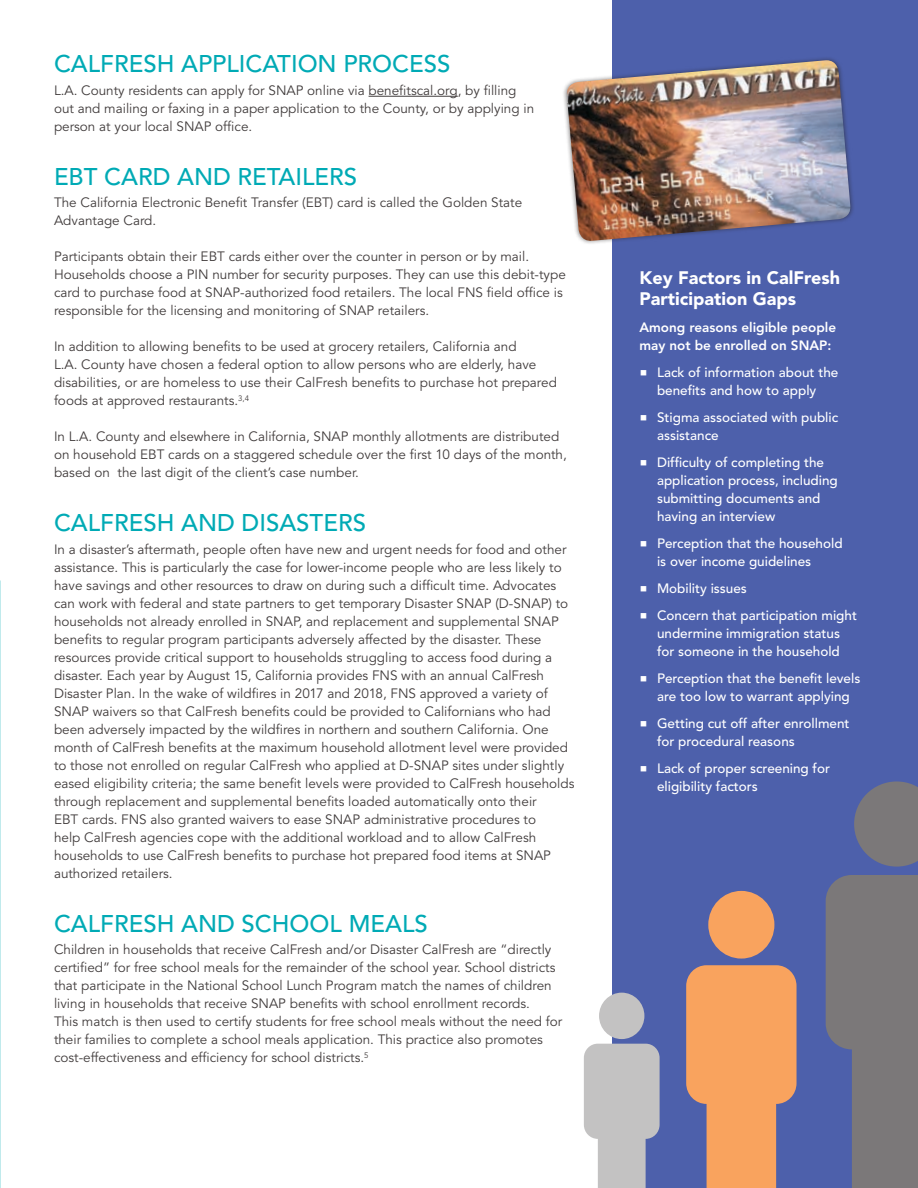
<style>
.page{position:relative;width:918px;height:1188px;background:#fff}
.page>*{position:absolute;margin:0;border:0;box-sizing:border-box;transform-origin:0 0}
.t1{font:500 24px "Avenir";color:#00aab5}
.t2{font:900 18px/21.6px "Avenir";color:#fff}
.t3{font:13.5px/18px "Avenir";color:#413c3c}
.t4{font:500 13.5px/18px "Avenir";color:#fff}
.t5{font:800 13.5px/18px "Avenir";color:#fff}
</style>
<div class="page">
<div style="left:612px;top:0;width:306px;height:1188px;background:#4d60ab"></div>
<svg style="left:826px;top:875px;width:92px;height:313px;background:#74747f"></svg>
<svg style="left:854px;top:781px;width:64px;height:86px"></svg>
<svg style="left:686px;top:965px;width:111px;height:223px;background:#dd986a"></svg>
<div style="left:708px;top:891px;width:66px;height:68px;background:#f9a35e;border-radius:50%"></div>
<svg style="left:584px;top:1044px;width:76px;height:144px;background:#bfbfc4"></svg>
<div style="left:599px;top:993px;width:45px;height:46px;background:#c3c2c2;border-radius:50%"></div>
<hr style="left:369px;top:96px;width:89px;height:1px;background:#413c3c">
<div style="left:563px;top:56px;width:292px;height:189px;background:#231f20;opacity:.55"></div>
<img style="left:566px;top:60px;width:285px;height:182px">
<h1 class="t1" style="left:54px;top:50px;width:398px">CALFRESH APPLICATION PROCESS</h1>
<p class="t3" style="left:54px;top:82px;width:482px">L.A. County residents can apply for SNAP online via benefitscal.org, by filling out and mailing or faxing in a paper application to the County, or by applying in person at your local SNAP office.</p>
<h1 class="t1" style="left:54px;top:163px;width:305px">EBT CARD AND RETAILERS</h1>
<p class="t3" style="left:54px;top:194px;width:470px">The California Electronic Benefit Transfer (EBT) card is called the Golden State<br>Advantage Card.</p>
<p class="t3" style="left:54px;top:248px;width:513px">Participants obtain their EBT cards either over the counter in person or by mail.<br>Households choose a PIN number for security purposes. They can use this debit-type card to purchase food at SNAP-authorized food retailers. The local FNS field office is responsible for the licensing and monitoring of SNAP retailers.</p>
<p class="t3" style="left:54px;top:338px;width:504px">In addition to allowing benefits to be used at grocery retailers, California and<br>L.A. County have chosen a federal option to allow persons who are elderly, have disabilities, or are homeless to use their CalFresh benefits to purchase hot prepared foods at approved restaurants.<sup>3,4</sup></p>
<p class="t3" style="left:54px;top:428px;width:514px">In L.A. County and elsewhere in California, SNAP monthly allotments are distributed on household EBT cards on a staggered schedule over the first 10 days of the month, based on the last digit of the client’s case number.</p>
<h1 class="t1" style="left:54px;top:509px;width:314px">CALFRESH AND DISASTERS</h1>
<p class="t3" style="left:54px;top:541px;width:522px">In a disaster’s aftermath, people often have new and urgent needs for food and other assistance. This is particularly the case for lower-income people who are less likely to have savings and other resources to draw on during such a difficult time. Advocates can work with federal and state partners to get temporary Disaster SNAP (D-SNAP) to households not already enrolled in SNAP, and replacement and supplemental SNAP benefits to regular program participants adversely affected by the disaster. These resources provide critical support to households struggling to access food during a disaster. Each year by August 15, California provides FNS with an annual CalFresh Disaster Plan. In the wake of wildfires in 2017 and 2018, FNS approved a variety of SNAP waivers so that CalFresh benefits could be provided to Californians who had been adversely impacted by the wildfires in northern and southern California. One month of CalFresh benefits at the maximum household allotment level were provided to those not enrolled on regular CalFresh who applied at D-SNAP sites under slightly eased eligibility criteria; the same benefit levels were provided to CalFresh households through replacement and supplemental benefits loaded automatically onto their<br>EBT cards. FNS also granted waivers to ease SNAP administrative procedures to<br>help CalFresh agencies cope with the additional workload and to allow CalFresh households to use CalFresh benefits to purchase hot prepared food items at SNAP authorized retailers.</p>
<h1 class="t1" style="left:54px;top:910px;width:375px">CALFRESH AND SCHOOL MEALS</h1>
<p class="t3" style="left:54px;top:941px;width:510px">Children in households that receive CalFresh and/or Disaster CalFresh are “directly certified” for free school meals for the remainder of the school year. School districts that participate in the National School Lunch Program match the names of children living in households that receive SNAP benefits with school enrollment records.<br>This match is then used to certify students for free school meals without the need for their families to complete a school meals application. This practice also promotes cost-effectiveness and efficiency for school districts.<sup>5</sup></p>
<h2 class="t2" style="left:639px;top:266px;width:202px">Key Factors in CalFresh<br>Participation Gaps</h2>
<p class="t5" style="left:639px;top:319px;width:198px">Among reasons eligible people may not be enrolled on SNAP:</p>
<p class="t4" style="left:657px;top:364px;width:183px">Lack of information about the benefits and how to apply</p>
<p class="t4" style="left:657px;top:409px;width:183px">Stigma associated with public assistance</p>
<p class="t4" style="left:657px;top:454px;width:182px">Difficulty of completing the application process, including submitting documents and having an interview</p>
<p class="t4" style="left:657px;top:535px;width:187px">Perception that the household is over income guidelines</p>
<p class="t4" style="left:657px;top:575px;width:202px;line-height:27px">Mobility issues<br>Concern that participation might</p>
<p class="t4" style="left:657px;top:625px;width:185px">undermine immigration status for someone in the household</p>
<p class="t4" style="left:657px;top:670px;width:205px">Perception that the benefit levels are too low to warrant applying</p>
<p class="t4" style="left:657px;top:715px;width:194px">Getting cut off after enrollment for procedural reasons</p>
<p class="t4" style="left:657px;top:760px;width:175px">Lack of proper screening for eligibility factors</p>
</div>
